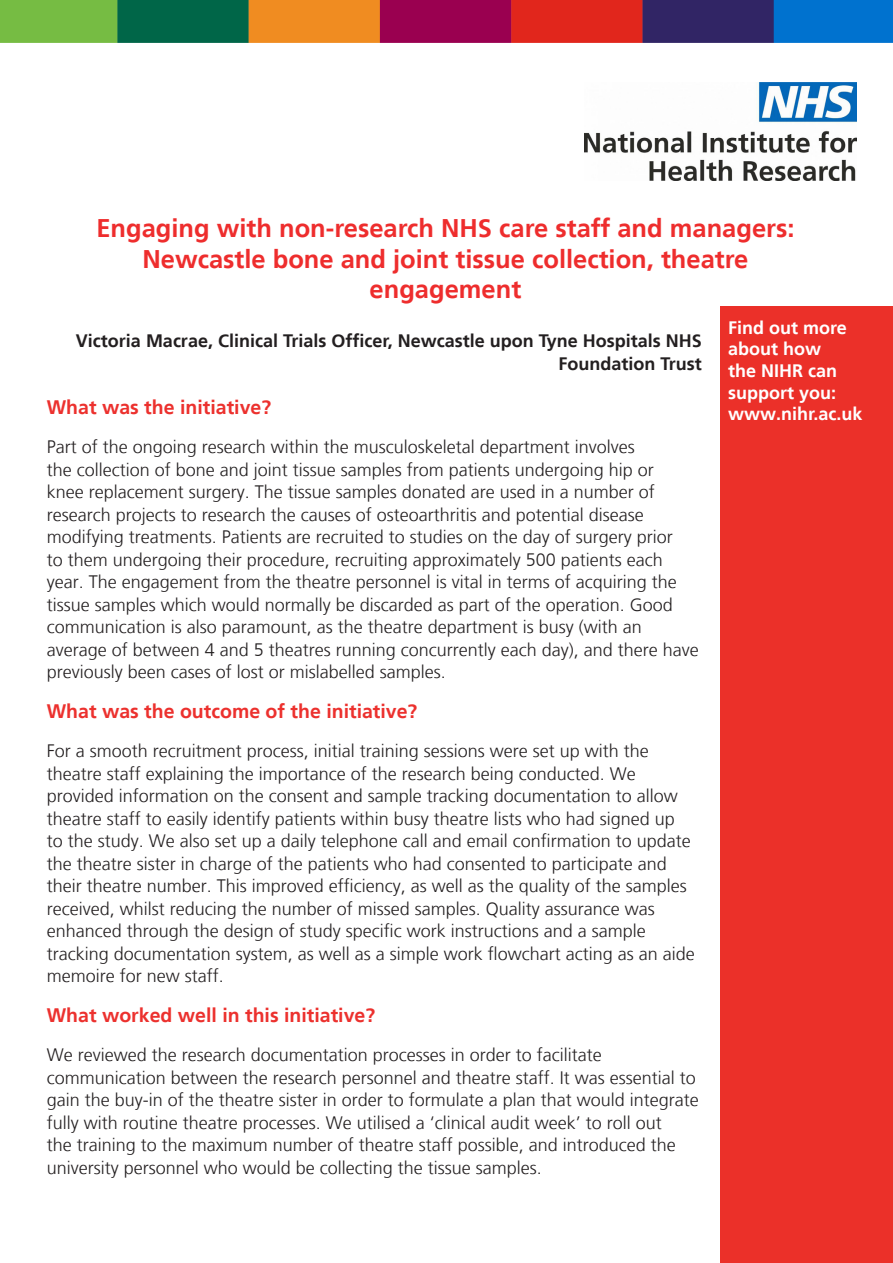
<style>
.page{position:relative;width:893px;height:1263px;background:#fff}
.page>*{position:absolute;margin:0;border:0;box-sizing:border-box;transform-origin:0 0}
.t1{font:700 25.5px/30.6px "Frutiger LT";color:#ee2d2d;text-align:center}
.t2{font:700 19.5px "Frutiger LT";color:#ec312e}
.t3{font:300 18px/22.5px "Frutiger LT";color:#231f20}
.t4{font:700 18px/22.5px "Frutiger LT";color:#231f20;text-align:right}
.t5{font:700 18px/21.6px "Frutiger LT";color:#fff}
</style>
<div class="page">
<img style="left:0;top:0;width:893px;height:43px">
<img style="left:585px;top:82px;width:272px;height:99px">
<div style="left:721px;top:306px;width:172px;height:957px;background:#eb3029"></div>
<p class="t1" style="left:96px;top:213px;width:700px">Engaging with non-research NHS care staff and managers:<br>Newcastle bone and joint tissue collection, theatre engagement</p>
<p class="t4" style="left:76px;top:330px;width:627px">Victoria Macrae, Clinical Trials Officer, Newcastle upon Tyne Hospitals NHS<br>Foundation Trust</p>
<p class="t2" style="left:47px;top:395px;width:226px">What was the initiative?</p>
<p class="t3" style="left:47px;top:436px;width:654px">Part of the ongoing research within the musculoskeletal department involves<br>the collection of bone and joint tissue samples from patients undergoing hip or<br>knee replacement surgery. The tissue samples donated are used in a number of research projects to research the causes of osteoarthritis and potential disease modifying treatments. Patients are recruited to studies on the day of surgery prior<br>to them undergoing their procedure, recruiting approximately 500 patients each year. The engagement from the theatre personnel is vital in terms of acquiring the tissue samples which would normally be discarded as part of the operation. Good communication is also paramount, as the theatre department is busy (with an average of between 4 and 5 theatres running concurrently each day), and there have previously been cases of lost or mislabelled samples.</p>
<p class="t2" style="left:47px;top:699px;width:372px">What was the outcome of the initiative?</p>
<p class="t3" style="left:47px;top:740px;width:650px">For a smooth recruitment process, initial training sessions were set up with the theatre staff explaining the importance of the research being conducted. We provided information on the consent and sample tracking documentation to allow theatre staff to easily identify patients within busy theatre lists who had signed up to the study. We also set up a daily telephone call and email confirmation to update the theatre sister in charge of the patients who had consented to participate and their theatre number. This improved efficiency, as well as the quality of the samples received, whilst reducing the number of missed samples. Quality assurance was enhanced through the design of study specific work instructions and a sample tracking documentation system, as well as a simple work flowchart acting as an aide memoire for new staff.</p>
<p class="t2" style="left:47px;top:1003px;width:330px">What worked well in this initiative?</p>
<p class="t3" style="left:47px;top:1044px;width:654px">We reviewed the research documentation processes in order to facilitate communication between the research personnel and theatre staff. It was essential to gain the buy-in of the theatre sister in order to formulate a plan that would integrate fully with routine theatre processes. We utilised a ‘clinical audit week’ to roll out<br>the training to the maximum number of theatre staff possible, and introduced the university personnel who would be collecting the tissue samples.</p>
<p class="t5" style="left:728px;top:317px;width:120px">Find out more about how the NIHR can support you:</p>
<p class="t5" style="left:728px;top:403px;width:136px">www.nihr.ac.uk</p>
</div>
